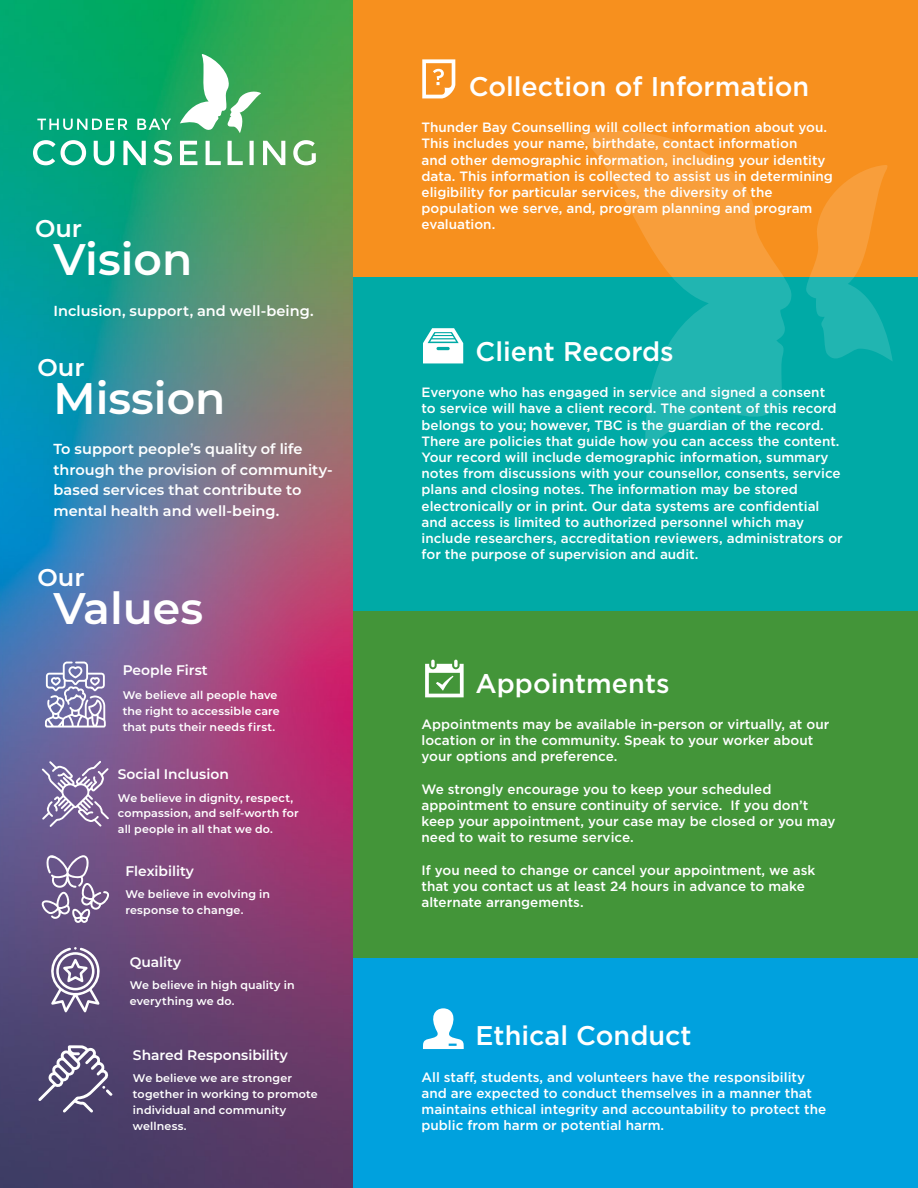
<style>
.page{position:relative;width:918px;height:1188px;background:#fff}
.page>*{position:absolute;margin:0;border:0;box-sizing:border-box;transform-origin:0 0}
.t1{font:600 44.1px "Montserrat";color:#fff}
.t2{font:500 27px "Gotham";color:#fff}
.t3{font:600 24.15px "Montserrat";color:#fff}
.t4{font:600 14.55px/20.5px "Montserrat";color:#fff}
.t5{font:600 13.95px "Montserrat";color:#fff}
.t6{font:500 13.5px/16.2px "Gotham";color:#fff}
.t7{font:600 11.1px/15.8px "Montserrat";letter-spacing:.01em;color:#fff}
</style>
<div class="page">
<div style="left:352px;top:0;width:566px;height:291px;background:#f7901e"></div>
<div style="left:352px;top:954px;width:566px;height:234px;background:#00a1de"></div>
<div style="left:352px;top:278px;width:566px;height:360px;background:#00aaa6"></div>
<div style="left:352px;top:611px;width:566px;height:347px;background:#439539"></div>
<img style="left:0;top:0;width:352px;height:1188px">
<svg style="left:425px;top:660px;width:39px;height:37px"></svg>
<svg style="left:423px;top:328px;width:40px;height:35px"></svg>
<svg style="left:423px;top:1008px;width:41px;height:41px"></svg>
<svg style="left:579px;top:131px;width:214px;height:319px"></svg>
<svg style="left:806px;top:165px;width:87px;height:196px"></svg>
<svg style="left:422px;top:59px;width:33px;height:39px"></svg>
<svg style="left:180px;top:54px;width:81px;height:79px"></svg>
<svg style="left:33px;top:140px;width:53px;height:25px"></svg>
<svg style="left:94px;top:141px;width:20px;height:24px"></svg>
<svg style="left:123px;top:141px;width:23px;height:24px"></svg>
<svg style="left:153px;top:140px;width:19px;height:25px"></svg>
<svg style="left:180px;top:141px;width:17px;height:24px"></svg>
<svg style="left:206px;top:141px;width:15px;height:24px"></svg>
<svg style="left:228px;top:141px;width:15px;height:24px"></svg>
<svg style="left:250px;top:141px;width:4px;height:24px"></svg>
<svg style="left:263px;top:141px;width:22px;height:24px"></svg>
<svg style="left:293px;top:140px;width:23px;height:25px"></svg>
<svg style="left:37px;top:119px;width:91px;height:11px"></svg>
<svg style="left:137px;top:119px;width:34px;height:11px"></svg>
<svg style="left:45px;top:662px;width:61px;height:66px"></svg>
<svg style="left:42px;top:761px;width:67px;height:66px;background:#917faa"></svg>
<svg style="left:41px;top:855px;width:68px;height:68px;background:#86729b"></svg>
<svg style="left:47px;top:947px;width:53px;height:65px"></svg>
<svg style="left:38px;top:1045px;width:74px;height:68px;background:#6e6689"></svg>
<h3 class="t3" style="left:35px;top:211px;width:49px">Our</h3>
<h1 class="t1" style="left:54px;top:228px;width:140px">Vision</h1>
<p class="t4" style="left:54px;top:300px;width:262px">Inclusion, support, and well-being.</p>
<h3 class="t3" style="left:38px;top:350px;width:49px">Our</h3>
<h1 class="t1" style="left:54px;top:367px;width:173px">Mission</h1>
<p class="t4" style="left:54px;top:438px;width:281px">To support people’s quality of life through the provision of community&shy;based services that contribute to mental health and well-being.</p>
<h3 class="t3" style="left:38px;top:560px;width:49px">Our</h3>
<h1 class="t1" style="left:54px;top:577px;width:151px">Values</h1>
<p class="t5" style="left:123px;top:660px;width:87px">People First</p>
<p class="t7" style="left:123px;top:687px;width:159px">We believe all people have the right to accessible care that puts their needs first.</p>
<p class="t5" style="left:118px;top:764px;width:113px">Social Inclusion</p>
<p class="t7" style="left:118px;top:789px;width:182px">We believe in dignity, respect, compassion, and self-worth for all people in all that we do.</p>
<p class="t5" style="left:125px;top:861px;width:70px">Flexibility</p>
<p class="t7" style="left:125px;top:886px;width:146px">We believe in evolving in response to change.</p>
<p class="t5" style="left:130px;top:952px;width:53px">Quality</p>
<p class="t7" style="left:130px;top:977px;width:166px">We believe in high quality in everything we do.</p>
<p class="t5" style="left:133px;top:1045px;width:156px">Shared Responsibility</p>
<p class="t7" style="left:133px;top:1070px;width:186px">We believe we are stronger together in working to promote individual and community wellness.</p>
<h2 class="t2" style="left:469px;top:69px;width:342px">Collection of Information</h2>
<p class="t6" style="left:422px;top:119px;width:413px">Thunder Bay Counselling will collect information about you.<br>This includes your name, birthdate, contact information<br>and other demographic information, including your identity data. This information is collected to assist us in determining eligibility for particular services, the diversity of the population we serve, and, program planning and program evaluation.</p>
<h2 class="t2" style="left:476px;top:334px;width:200px">Client Records</h2>
<p class="t6" style="left:422px;top:384px;width:423px">Everyone who has engaged in service and signed a consent<br>to service will have a client record. The content of this record belongs to you; however, TBC is the guardian of the record.<br>There are policies that guide how you can access the content.<br>Your record will include demographic information, summary notes from discussions with your counsellor, consents, service plans and closing notes. The information may be stored electronically or in print. Our data systems are confidential and access is limited to authorized personnel which may include researchers, accreditation reviewers, administrators or for the purpose of supervision and audit.</p>
<h2 class="t2" style="left:476px;top:665px;width:196px">Appointments</h2>
<p class="t6" style="left:422px;top:716px;width:409px">Appointments may be available in-person or virtually, at our location or in the community. Speak to your worker about your options and preference.</p>
<p class="t6" style="left:422px;top:781px;width:415px">We strongly encourage you to keep your scheduled appointment to ensure continuity of service. If you don’t keep your appointment, your case may be closed or you may need to wait to resume service.</p>
<p class="t6" style="left:422px;top:862px;width:395px">If you need to change or cancel your appointment, we ask that you contact us at least 24 hours in advance to make alternate arrangements.</p>
<h2 class="t2" style="left:476px;top:1018px;width:218px">Ethical Conduct</h2>
<p class="t6" style="left:422px;top:1069px;width:406px">All staff, students, and volunteers have the responsibility and are expected to conduct themselves in a manner that maintains ethical integrity and accountability to protect the public from harm or potential harm.</p>
</div>
